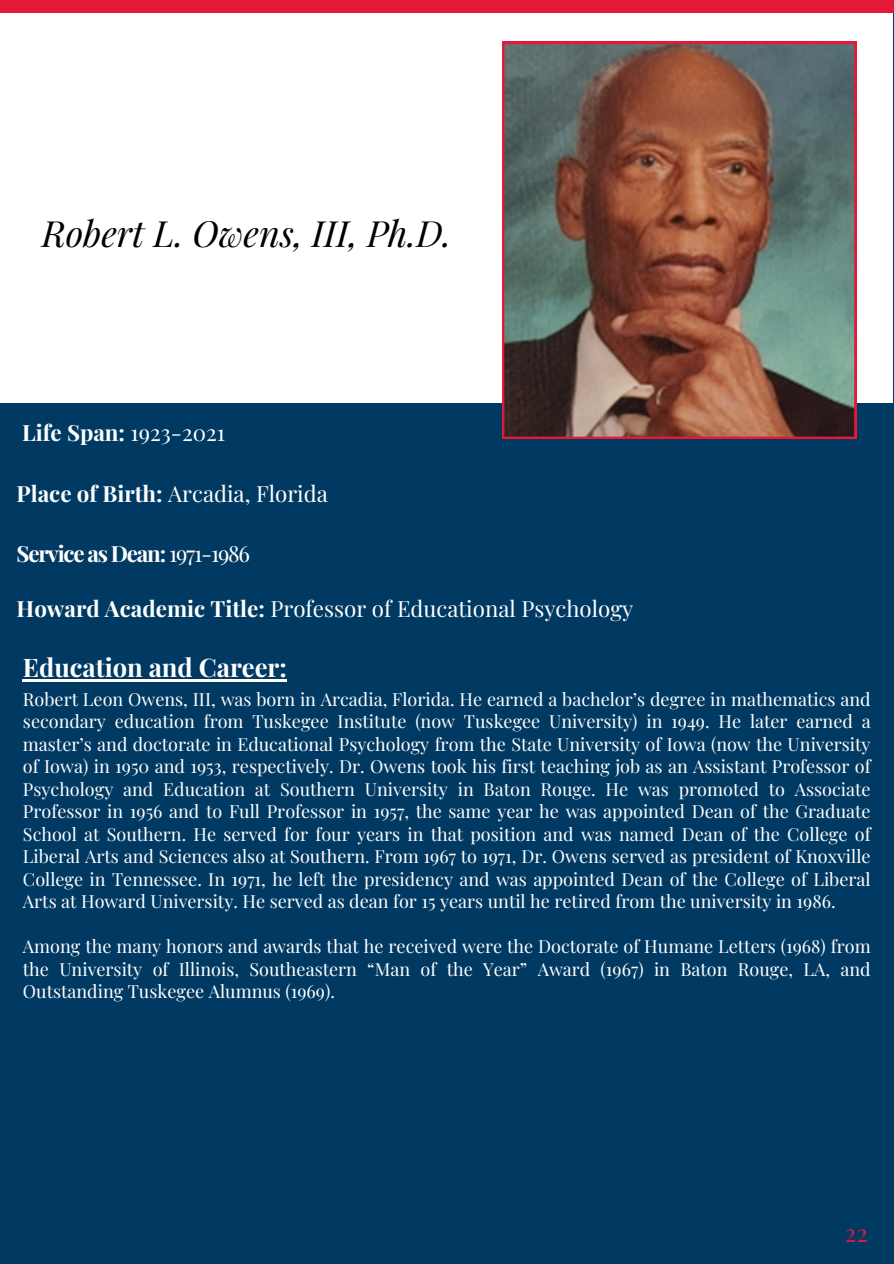
<style>
.page{position:relative;width:894px;height:1264px;background:#fff}
.page>*{position:absolute;margin:0;border:0;box-sizing:border-box;transform-origin:0 0}
.t1{font:italic 36px "Playfair Display";color:#000}
.t2{font:700 25.5px "Playfair Display";color:#fff}
.t3{font:24px "Playfair Display";color:#e51937}
.t4{font:22.2px "Playfair Display";color:#fff}
.t5{font:700 22.2px "Playfair Display";letter-spacing:-.055em;color:#fff}
.t6{font:700 22.2px "Playfair Display";color:#fff}
.t7{font:18px/22.5px "Playfair Display";color:#fff;text-align:justify}
.s1{font-weight:400}
.s2{font-weight:700}
</style>
<div class="page">
<div style="left:0;top:0;width:893px;height:1263px;background:#003a63"></div>
<div style="left:0;top:9px;width:892px;height:394px;background:#fff"></div>
<svg style="left:502px;top:42px;width:354px;height:397px"></svg>
<div style="left:0;top:0;width:893px;height:12px;background:#e51937"></div>
<hr style="left:23px;top:679px;width:264px;height:2px;background:#fff">
<h1 class="t1" style="left:42px;top:208px;width:411px">Robert L. Owens, III, Ph.D.</h1>
<h3 class="t6" style="left:22px;top:417px;width:204px">Life Span: <span class="s1">1923-2021</span></h3>
<h3 class="t4" style="left:17px;top:478px;width:313px"><span class="s2">Place of Birth:</span> Arcadia, Florida</h3>
<h3 class="t5" style="left:17px;top:537px;width:235px">Service as Dean: <span class="s1">1971-1986</span></h3>
<h3 class="t4" style="left:17px;top:592px;width:618px"><span class="s2">Howard Academic Title:</span> Professor of Educational Psychology</h3>
<p class="t2" style="left:23px;top:649px;width:265px">Education and Career:</p>
<h2 class="t7" style="left:23px;top:687px;width:849px">Robert Leon Owens, III, was born in Arcadia, Florida. He earned a bachelor’s degree in mathematics and secondary education from Tuskegee Institute (now Tuskegee University) in 1949. He later earned a master’s and doctorate in Educational Psychology from the State University of Iowa (now the University of Iowa) in 1950 and 1953, respectively. Dr. Owens took his first teaching job as an Assistant Professor of Psychology and Education at Southern University in Baton Rouge. He was promoted to Associate Professor in 1956 and to Full Professor in 1957, the same year he was appointed Dean of the Graduate School at Southern. He served for four years in that position and was named Dean of the College of Liberal Arts and Sciences also at Southern. From 1967 to 1971, Dr. Owens served as president of Knoxville College in Tennessee. In 1971, he left the presidency and was appointed Dean of the College of Liberal Arts at Howard University. He served as dean for 15 years until he retired from the university in 1986.</h2>
<p class="t7" style="left:23px;top:934px;width:849px">Among the many honors and awards that he received were the Doctorate of Humane Letters (1968) from the University of Illinois, Southeastern “Man of the Year” Award (1967) in Baton Rouge, LA, and Outstanding Tuskegee Alumnus (1969).</p>
<p class="t3" style="left:844px;top:1215px;width:24px">22</p>
</div>
